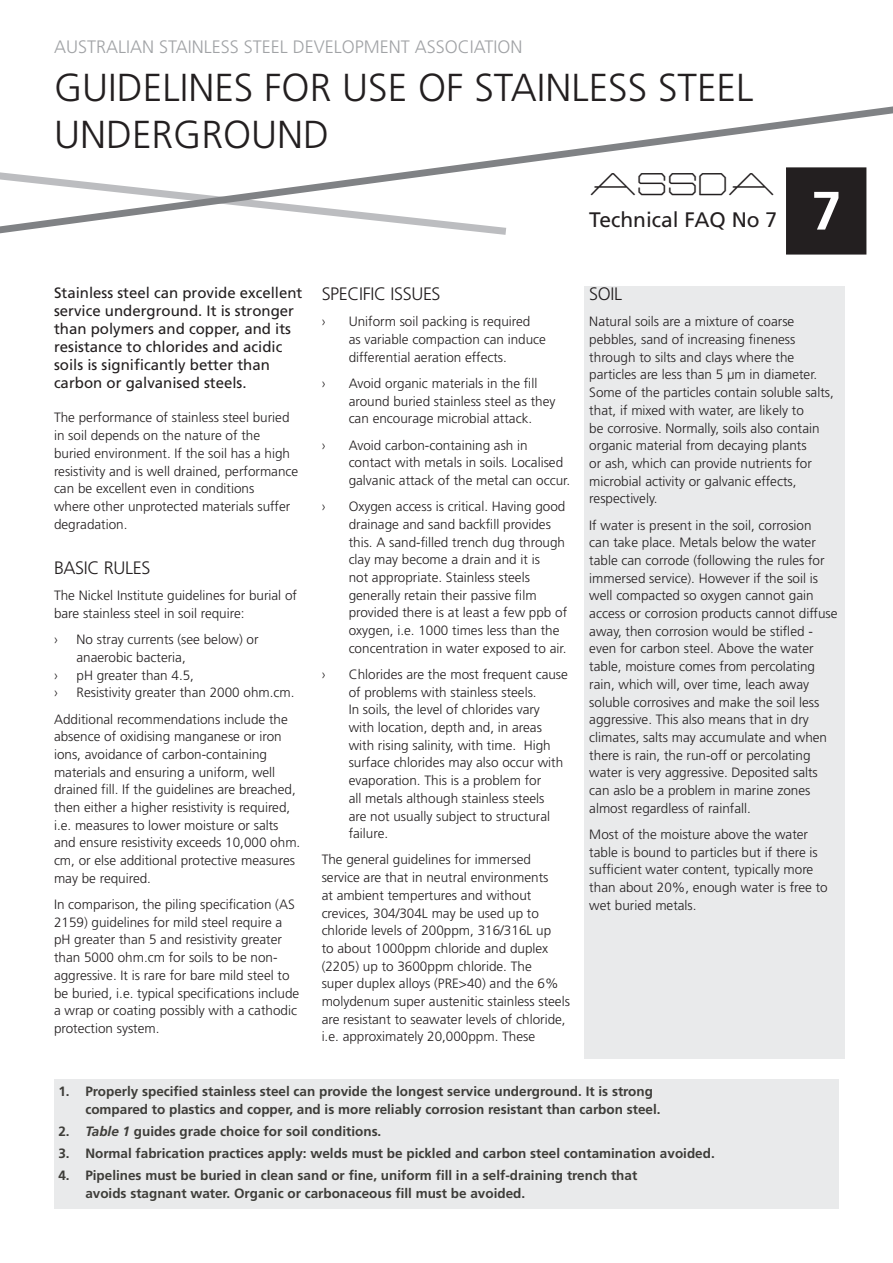
<style>
.page{position:relative;width:893px;height:1263px;background:#fff}
.page>*{position:absolute;margin:0;border:0;box-sizing:border-box;transform-origin:0 0}
.t1{font:700 54px "Frutiger";color:#fff}
.t2{font:300 39px/46.8px "Frutiger";color:#231f20}
.t3{font:36px "Architext One Type";color:#231f20}
.t4{font:21px "Frutiger";color:#231f20}
.t5{font:300 18px "Frutiger";color:#a1a3a6}
.Inside__Body_Text{font:300 18px "Frutiger";letter-spacing:-.02em;color:#231f20}
.t6{font:15px/18px "Frutiger";color:#231f20}
.Inside__Body_Text-2{font:300 13.5px/17.7px "Frutiger";color:#231f20}
.Inside__Body_Text-3{font:300 13.5px/17.7px "Frutiger LT Std";color:#231f20}
.t7{font:700 13.5px/17.7px "Frutiger LT Std";color:#3e3d39}
.s1{font-family:"Frutiger";font-style:italic}
</style>
<div class="page">
<div style="left:584px;top:286px;width:261px;height:773px;background:#e9eaeb"></div>
<svg style="left:0;top:106px;width:893px;height:127px"></svg>
<div style="left:787px;top:168px;width:79px;height:86px;background:#231f20"></div>
<div style="left:786px;top:167px;width:80px;height:88px;border:2px solid #231f20"></div>
<div style="left:54px;top:1079px;width:785px;height:130px;background:#e9eaeb"></div>
<p class="t5" style="left:54px;top:37px;width:470px">AUSTRALIAN STAINLESS STEEL DEVELOPMENT ASSOCIATION</p>
<p class="t2" style="left:54px;top:64px;width:701px">GUIDELINES FOR USE OF STAINLESS STEEL<br>UNDERGROUND</p>
<p class="t3" style="left:589px;top:167px;width:187px">ASSDA</p>
<p class="t4" style="left:589px;top:208px;width:189px">Technical FAQ No 7</p>
<p class="t1" style="left:811px;top:179px;width:32px">7</p>
<p class="t6" style="left:54px;top:283px;width:250px">Stainless steel can provide excellent service underground. It is stronger than polymers and copper, and its resistance to chlorides and acidic soils is significantly better than carbon or galvanised steels.</p>
<p class="Inside__Body_Text-2" style="left:54px;top:409px;width:246px">The performance of stainless steel buried in soil depends on the nature of the buried environment. If the soil has a high resistivity and is well drained, performance can be excellent even in conditions<br>where other unprotected materials suffer degradation.</p>
<p class="Inside__Body_Text" style="left:54px;top:558px;width:98px">BASIC RULES</p>
<p class="Inside__Body_Text-2" style="left:54px;top:587px;width:245px">The Nickel Institute guidelines for burial of bare stainless steel in soil require:</p>
<p class="Inside__Body_Text-2" style="left:54px;top:631px;width:5px">›</p>
<p class="Inside__Body_Text-3" style="left:77px;top:631px;width:184px">No stray currents (see below) or anaerobic bacteria,</p>
<p class="Inside__Body_Text-2" style="left:54px;top:666px;width:5px">›</p>
<p class="Inside__Body_Text-2" style="left:77px;top:666px;width:119px">pH greater than 4.5,</p>
<p class="Inside__Body_Text-2" style="left:54px;top:684px;width:5px">›</p>
<p class="Inside__Body_Text-2" style="left:77px;top:684px;width:220px">Resistivity greater than 2000 ohm.cm.</p>
<p class="Inside__Body_Text-2" style="left:54px;top:710px;width:248px">Additional recommendations include the absence of oxidising manganese or iron ions, avoidance of carbon-containing materials and ensuring a uniform, well drained fill. If the guidelines are breached, then either a higher resistivity is required, i.e. measures to lower moisture or salts and ensure resistivity exceeds 10,000 ohm. cm, or else additional protective measures may be required.</p>
<p class="Inside__Body_Text-2" style="left:54px;top:895px;width:247px">In comparison, the piling specification (AS 2159) guidelines for mild steel require a pH greater than 5 and resistivity greater than 5000 ohm.cm for soils to be non&shy;aggressive. It is rare for bare mild steel to be buried, i.e. typical specifications include a wrap or coating possibly with a cathodic protection system.</p>
<p class="Inside__Body_Text" style="left:322px;top:284px;width:120px">SPECIFIC ISSUES</p>
<p class="Inside__Body_Text-2" style="left:322px;top:313px;width:5px">›</p>
<p class="Inside__Body_Text-3" style="left:349px;top:313px;width:199px">Uniform soil packing is required<br>as variable compaction can induce differential aeration effects.</p>
<p class="Inside__Body_Text-2" style="left:322px;top:374px;width:5px">›</p>
<p class="Inside__Body_Text-3" style="left:349px;top:375px;width:208px">Avoid organic materials in the fill around buried stainless steel as they can encourage microbial attack.</p>
<p class="Inside__Body_Text-2" style="left:322px;top:436px;width:5px">›</p>
<p class="Inside__Body_Text-3" style="left:349px;top:436px;width:223px">Avoid carbon-containing ash in contact with metals in soils. Localised galvanic attack of the metal can occur.</p>
<p class="Inside__Body_Text-2" style="left:322px;top:498px;width:5px">›</p>
<p class="Inside__Body_Text-3" style="left:349px;top:498px;width:220px">Oxygen access is critical. Having good drainage and sand backfill provides this. A sand-filled trench dug through clay may become a drain and it is<br>not appropriate. Stainless steels generally retain their passive film provided there is at least a few ppb of oxygen, i.e. 1000 times less than the concentration in water exposed to air.</p>
<p class="Inside__Body_Text-2" style="left:322px;top:665px;width:5px">›</p>
<p class="Inside__Body_Text-3" style="left:349px;top:666px;width:221px">Chlorides are the most frequent cause of problems with stainless steels.<br>In soils, the level of chlorides vary with location, depth and, in areas with rising salinity, with time. High surface chlorides may also occur with evaporation. This is a problem for<br>all metals although stainless steels<br>are not usually subject to structural failure.</p>
<p class="Inside__Body_Text-2" style="left:322px;top:851px;width:250px">The general guidelines for immersed service are that in neutral environments<br>at ambient tempertures and without crevices, 304/304L may be used up to chloride levels of 200ppm, 316/316L up<br>to about 1000ppm chloride and duplex (2205) up to 3600ppm chloride. The<br>super duplex alloys (PRE&gt;40) and the 6% molydenum super austenitic stainless steels are resistant to seawater levels of chloride, i.e. approximately 20,000ppm. These</p>
<p class="Inside__Body_Text" style="left:589px;top:284px;width:34px">SOIL</p>
<p class="Inside__Body_Text-2" style="left:589px;top:313px;width:246px">Natural soils are a mixture of coarse pebbles, sand of increasing fineness through to silts and clays where the particles are less than 5 µm in diameter.<br>Some of the particles contain soluble salts, that, if mixed with water, are likely to<br>be corrosive. Normally, soils also contain organic material from decaying plants<br>or ash, which can provide nutrients for microbial activity or galvanic effects, respectively.</p>
<p class="Inside__Body_Text-2" style="left:589px;top:516px;width:250px">If water is present in the soil, corrosion<br>can take place. Metals below the water table can corrode (following the rules for immersed service). However if the soil is well compacted so oxygen cannot gain access or corrosion products cannot diffuse away, then corrosion would be stifled - even for carbon steel. Above the water table, moisture comes from percolating rain, which will, over time, leach away soluble corrosives and make the soil less aggressive. This also means that in dry climates, salts may accumulate and when there is rain, the run-off or percolating water is very aggressive. Deposited salts can aslo be a problem in marine zones almost regardless of rainfall.</p>
<p class="Inside__Body_Text-2" style="left:589px;top:825px;width:240px">Most of the moisture above the water table is bound to particles but if there is sufficient water content, typically more than about 20%, enough water is free to wet buried metals.</p>
<p class="t7" style="left:85px;top:1083px;width:577px;text-indent:-27px">1. Properly specified stainless steel can provide the longest service underground. It is strong compared to plastics and copper, and is more reliably corrosion resistant than carbon steel.</p>
<p class="t7" style="left:58px;top:1122px;width:325px">2. <span class="s1">Table 1</span> guides grade choice for soil conditions.</p>
<p class="t7" style="left:58px;top:1144px;width:658px">3. Normal fabrication practices apply: welds must be pickled and carbon steel contamination avoided.</p>
<p class="t7" style="left:85px;top:1166px;width:553px;text-indent:-27px">4. Pipelines must be buried in clean sand or fine, uniform fill in a self-draining trench that avoids stagnant water. Organic or carbonaceous fill must be avoided.</p>
</div>
